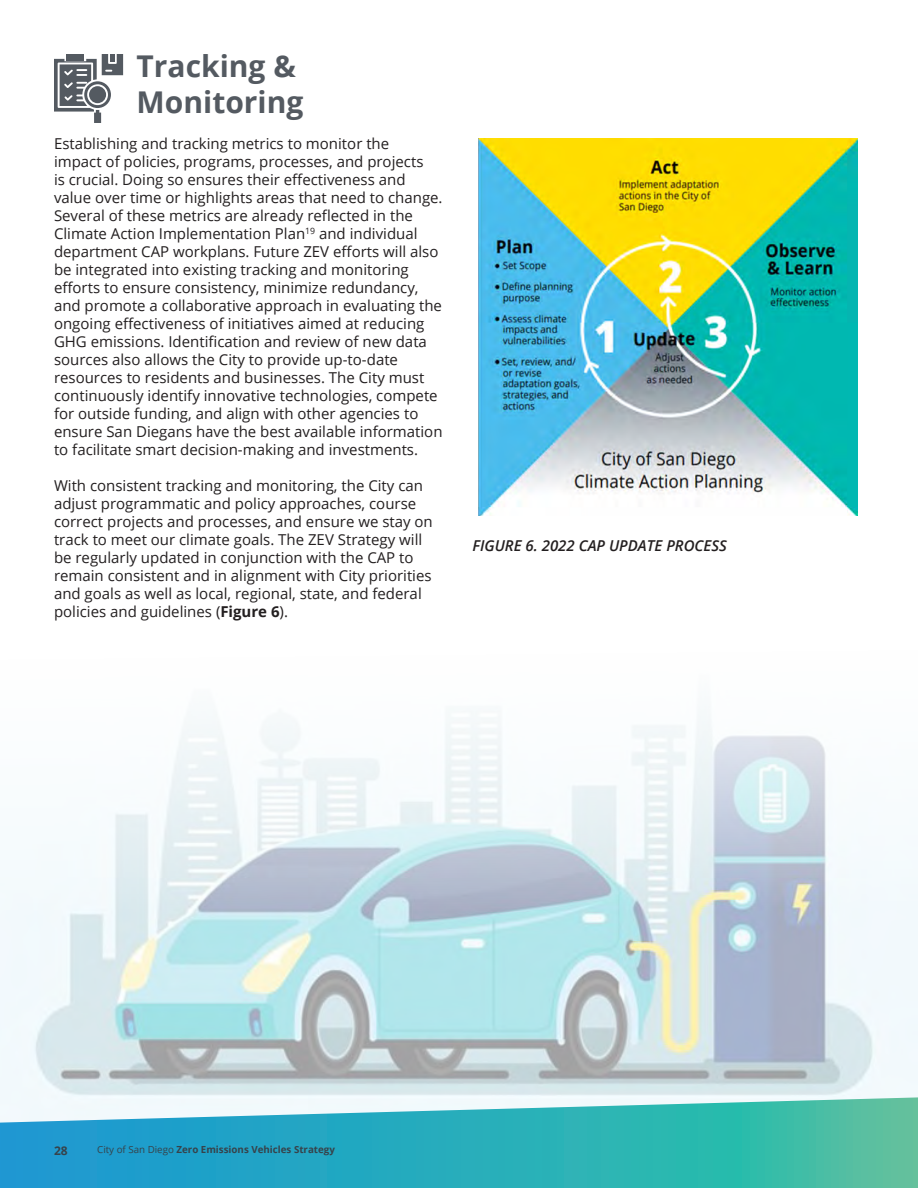
<style>
.page{position:relative;width:918px;height:1188px;background:#fff}
.page>*{position:absolute;margin:0;border:0;box-sizing:border-box;transform-origin:0 0}
.Heading{font:700 30px/36px "Open Sans";color:#545a61}
.t1{font:15px/18px "Open Sans";color:#231f20}
.Figure_and_Table_Titles{font:italic 600 15px "Open Sans";color:#231f20}
.t2{font:700 12px "Open Sans";color:#37424a}
.t3{font:700 9.75px "Open Sans";color:#37424a}
.s1{font-weight:700}
.s2{font-weight:400}
</style>
<div class="page">
<img style="left:0;top:716px;width:918px;height:355px">
<img style="left:479px;top:138px;width:379px;height:378px">
<svg style="left:54px;top:54px;width:69px;height:69px"></svg>
<div style="left:110px;top:54px;width:5px;height:8px;background:#545a61"></div>
<div style="left:89px;top:86px;width:17px;height:17px;background:#545a61;border-radius:50%"></div>
<svg style="left:0;top:1071px;width:918px;height:117px;background:#66c0c8"></svg>
<p class="Heading" style="left:137px;top:47px;width:168px">Tracking &amp;<br>Monitoring</p>
<p class="t1" style="left:54px;top:134px;width:390px">Establishing and tracking metrics to monitor the<br>impact of policies, programs, processes, and projects<br>is crucial. Doing so ensures their effectiveness and value over time or highlights areas that need to change.<br>Several of these metrics are already reflected in the Climate Action Implementation Plan<sup>19</sup> and individual department CAP workplans. Future ZEV efforts will also be integrated into existing tracking and monitoring efforts to ensure consistency, minimize redundancy, and promote a collaborative approach in evaluating the ongoing effectiveness of initiatives aimed at reducing GHG emissions. Identification and review of new data sources also allows the City to provide up-to-date resources to residents and businesses. The City must continuously identify innovative technologies, compete for outside funding, and align with other agencies to ensure San Diegans have the best available information to facilitate smart decision-making and investments.</p>
<p class="t1" style="left:54px;top:476px;width:380px">With consistent tracking and monitoring, the City can adjust programmatic and policy approaches, course correct projects and processes, and ensure we stay on track to meet our climate goals. The ZEV Strategy will be regularly updated in conjunction with the CAP to remain consistent and in alignment with City priorities and goals as well as local, regional, state, and federal policies and guidelines (<span class="s1">Figure 6</span>).</p>
<p class="Figure_and_Table_Titles" style="left:472px;top:535px;width:256px">FIGURE 6. 2022 CAP UPDATE PROCESS</p>
<p class="t2" style="left:54px;top:1142px;width:15px">28</p>
<p class="t3" style="left:97px;top:1143px;width:239px"><span class="s2">City of San Diego</span> Zero Emissions Vehicles Strategy</p>
</div>
